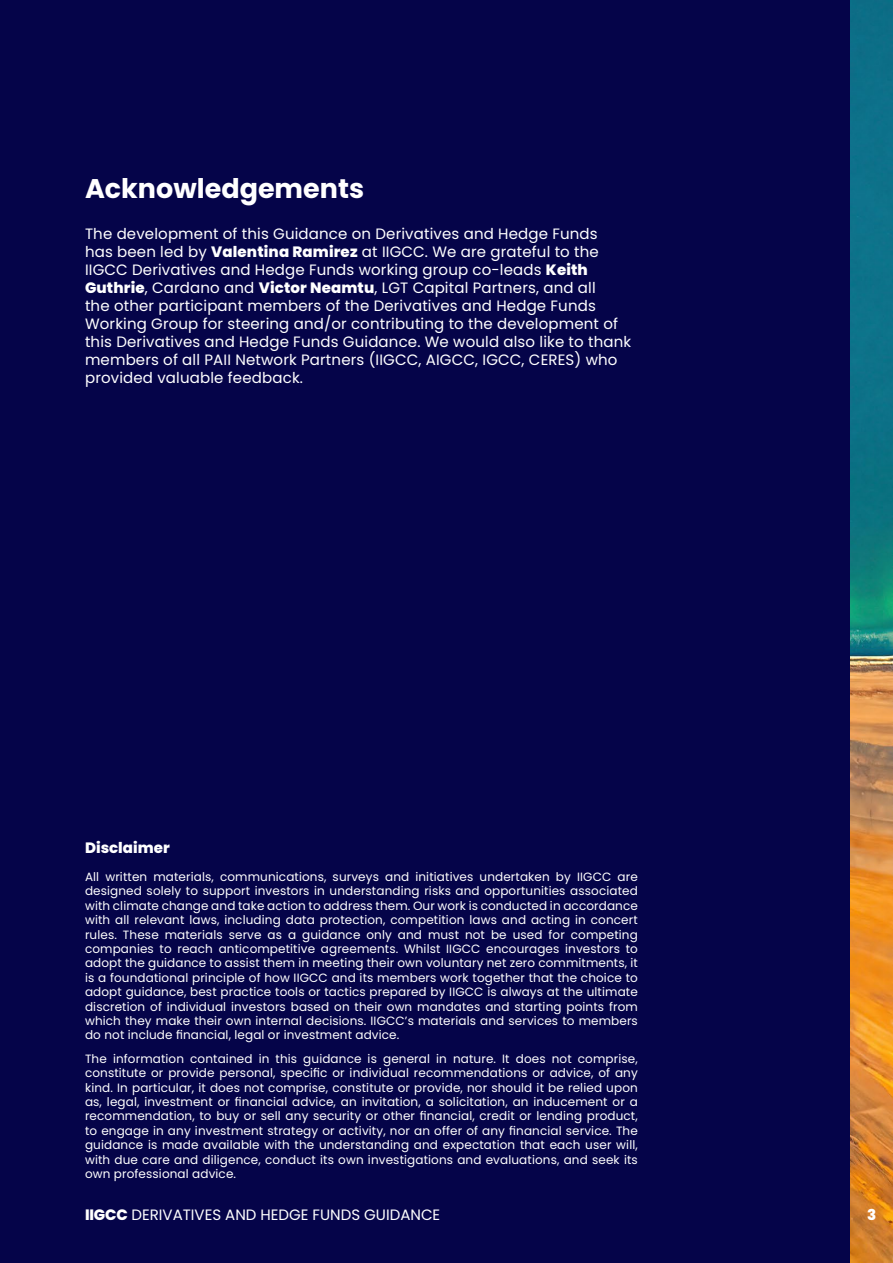
<style>
.page{position:relative;width:893px;height:1263px;background:#050449}
.page>*{position:absolute;margin:0;border:0;box-sizing:border-box;transform-origin:0 0}
.t1{font:700 27px "Poppins";color:#fff}
.t2{font:15px/18px "Poppins";letter-spacing:.01em;color:#fff}
.t3{font:800 15px "Poppins";color:#fff}
.t4{font:12px/14.4px "Poppins";letter-spacing:.01em;color:#fff;text-align:justify}
.s1{font-weight:800}
</style>
<div class="page">
<img style="left:850px;top:0;width:43px;height:1263px">
<h1 class="t1" style="left:85px;top:173px;width:281px">Acknowledgements</h1>
<p class="t2" style="left:85px;top:225px;width:548px">The development of this Guidance on Derivatives and Hedge Funds<br>has been led by <span class="s1">Valentina Ramirez</span> at IIGCC. We are grateful to the IIGCC Derivatives and Hedge Funds working group co-leads <span class="s1">Keith Guthrie</span>, Cardano and <span class="s1">Victor Neamtu</span>, LGT Capital Partners, and all<br>the other participant members of the Derivatives and Hedge Funds Working Group for steering and/or contributing to the development of this Derivatives and Hedge Funds Guidance. We would also like to thank members of all PAII Network Partners (IIGCC, AIGCC, IGCC, CERES) who provided valuable feedback.</p>
<p class="t3" style="left:85px;top:839px;width:86px">Disclaimer</p>
<p class="t4" style="left:85px;top:869px;width:554px">All written materials, communications, surveys and initiatives undertaken by IIGCC are designed solely to support investors in understanding risks and opportunities associated with climate change and take action to address them. Our work is conducted in accordance with all relevant laws, including data protection, competition laws and acting in concert rules. These materials serve as a guidance only and must not be used for competing companies to reach anticompetitive agreements. Whilst IIGCC encourages investors to adopt the guidance to assist them in meeting their own voluntary net zero commitments, it is a foundational principle of how IIGCC and its members work together that the choice to adopt guidance, best practice tools or tactics prepared by IIGCC is always at the ultimate discretion of individual investors based on their own mandates and starting points from which they make their own internal decisions. IIGCC’s materials and services to members do not include financial, legal or investment advice.</p>
<p class="t4" style="left:85px;top:1051px;width:554px">The information contained in this guidance is general in nature. It does not comprise, constitute or provide personal, specific or individual recommendations or advice, of any kind. In particular, it does not comprise, constitute or provide, nor should it be relied upon as, legal, investment or financial advice, an invitation, a solicitation, an inducement or a recommendation, to buy or sell any security or other financial, credit or lending product, to engage in any investment strategy or activity, nor an offer of any financial service. The guidance is made available with the understanding and expectation that each user will, with due care and diligence, conduct its own investigations and evaluations, and seek its own professional advice.</p>
<p class="t2" style="left:85px;top:1206px;width:357px"><span class="s1">IIGCC</span> DERIVATIVES AND HEDGE FUNDS GUIDANCE</p>
<p class="t3" style="left:867px;top:1206px;width:11px">3</p>
</div>
